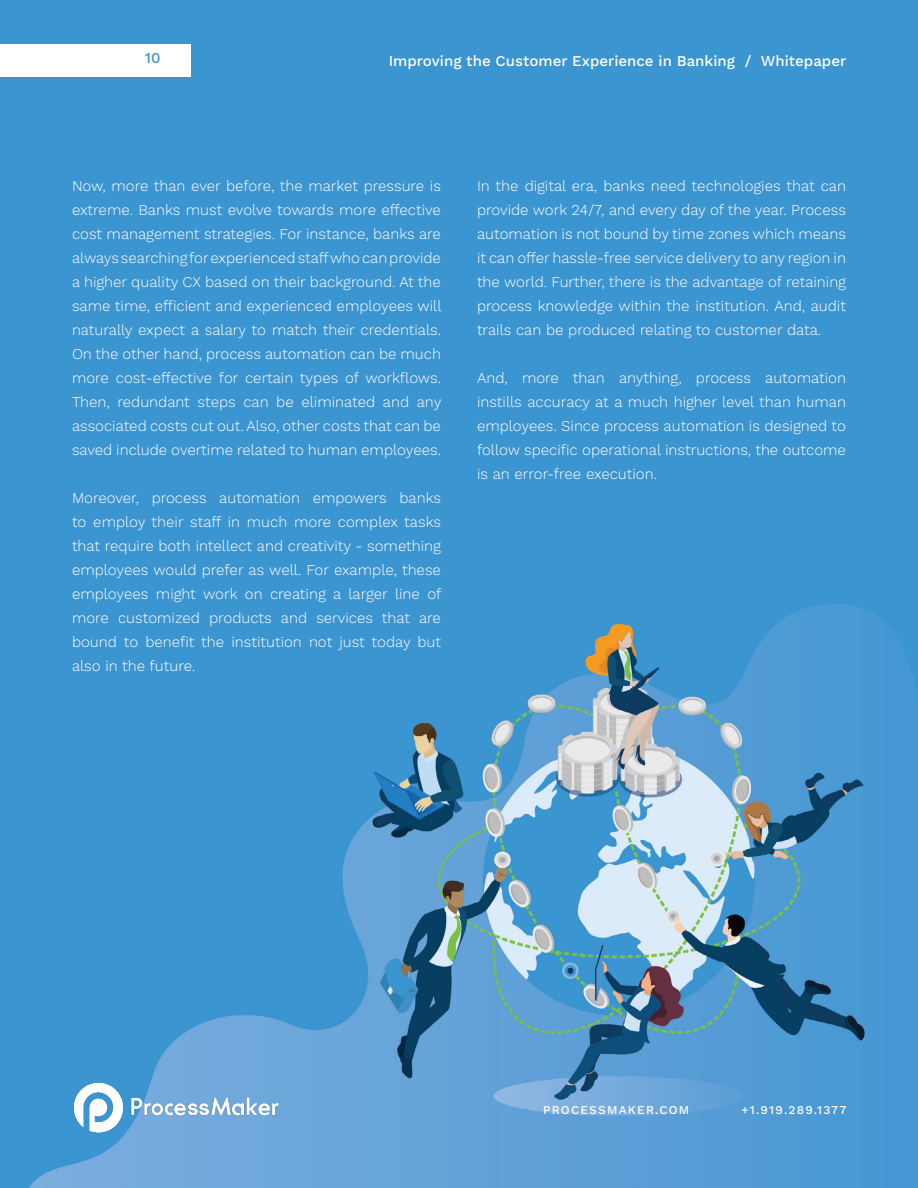
<style>
.page{position:relative;width:918px;height:1188px;background:#fff}
.page>*{position:absolute;margin:0;border:0;box-sizing:border-box;transform-origin:0 0}
.t1{font:300 15px/24px "Work Sans";color:#fff;text-align:justify}
.t2{font:500 15px "Work Sans";color:#fff}
.t3{font:500 15px "Work Sans";color:#3d94d1}
.t4{font:500 12px "Work Sans";letter-spacing:.1em;color:#fff}
</style>
<div class="page">
<img style="left:0;top:0;width:918px;height:1188px">
<div style="left:0;top:44px;width:191px;height:32px;background:#fff"></div>
<img style="left:72px;top:1078px;width:221px;height:57px">
<p class="t3" style="left:145px;top:49px;width:17px">10</p>
<p class="t2" style="left:389px;top:52px;width:459px">Improving the Customer Experience in Banking / Whitepaper</p>
<p class="t1" style="left:72px;top:175px;width:371px">Now, more than ever before, the market pressure is extreme. Banks must evolve towards more effective cost management strategies. For instance, banks are always searching for experienced staff who can provide a higher quality CX based on their background. At the same time, efficient and experienced employees will naturally expect a salary to match their credentials.<br>On the other hand, process automation can be much more cost-effective for certain types of workflows.<br>Then, redundant steps can be eliminated and any associated costs cut out. Also, other costs that can be saved include overtime related to human employees.</p>
<p class="t1" style="left:72px;top:487px;width:371px">Moreover, process automation empowers banks to employ their staff in much more complex tasks that require both intellect and creativity - something employees would prefer as well. For example, these employees might work on creating a larger line of more customized products and services that are bound to benefit the institution not just today but also in the future.</p>
<p class="t1" style="left:477px;top:175px;width:371px">In the digital era, banks need technologies that can provide work 24/7, and every day of the year. Process automation is not bound by time zones which means it can offer hassle-free service delivery to any region in the world. Further, there is the advantage of retaining process knowledge within the institution. And, audit trails can be produced relating to customer data.</p>
<p class="t1" style="left:477px;top:367px;width:371px">And, more than anything, process automation instills accuracy at a much higher level than human employees. Since process automation is designed to follow specific operational instructions, the outcome is an error-free execution.</p>
<p class="t4" style="left:543px;top:1103px;width:148px">PROCESSMAKER.COM</p>
<p class="t4" style="left:742px;top:1103px;width:106px">+1.919.289.1377</p>
</div>
